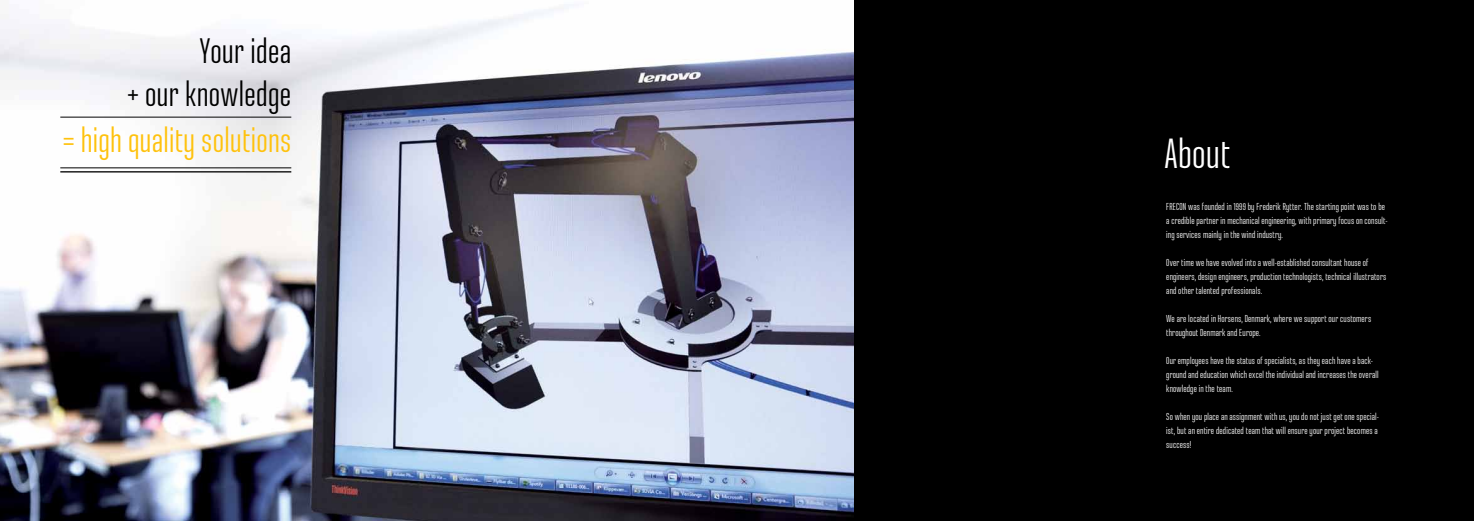
<style>
.page{position:relative;width:1474px;height:521px;background:#fff}
.page>*{position:absolute;margin:0;border:0;box-sizing:border-box;transform-origin:0 0}
.t1{font:42px "Ristretto Pro";letter-spacing:.01em;color:#fff}
.t2{font:35.35px/42.4px "Ristretto Pro";letter-spacing:.01em;color:#000;text-align:right}
.t3{font:35.35px "Ristretto Pro";letter-spacing:.01em;color:#ffc20e}
.t4{font:10.06px/14px "Ristretto Pro";letter-spacing:.015em;color:#fff}
</style>
<div class="page">
<div style="left:0;top:0;width:1473px;height:521px;background:#000"></div>
<img style="left:0;top:0;width:853px;height:521px">
<hr style="left:60px;top:117px;width:231px;height:1px;background:#000">
<hr style="left:60px;top:167px;width:231px;height:1px;background:#000">
<hr style="left:60px;top:171px;width:231px;height:1px;background:#000">
<h2 class="t2" style="left:127px;top:30px;width:166px">Your idea<br>+ our knowledge</h2>
<h2 class="t3" style="left:63px;top:120px;width:230px">= high quality solutions</h2>
<h1 class="t1" style="left:1164px;top:130px;width:67px">About</h1>
<p class="t4" style="left:1166px;top:200px;width:223px">FRECON was founded in 1999 by Frederik Rytter. The starting point was to be a credible partner in mechanical engineering, with primary focus on consult&shy;ing services mainly in the wind industry.</p>
<p class="t4" style="left:1166px;top:256px;width:221px">Over time we have evolved into a well-established consultant house of engineers, design engineers, production technologists, technical illustrators and other talented professionals.</p>
<p class="t4" style="left:1166px;top:312px;width:206px">We are located in Horsens, Denmark, where we support our customers throughout Denmark and Europe.</p>
<p class="t4" style="left:1166px;top:354px;width:214px">Our employees have the status of specialists, as they each have a back&shy;ground and education which excel the individual and increases the overall knowledge in the team.</p>
<p class="t4" style="left:1166px;top:410px;width:214px">So when you place an assignment with us, you do not just get one special&shy;ist, but an entire dedicated team that will ensure your project becomes a success!</p>
</div>
